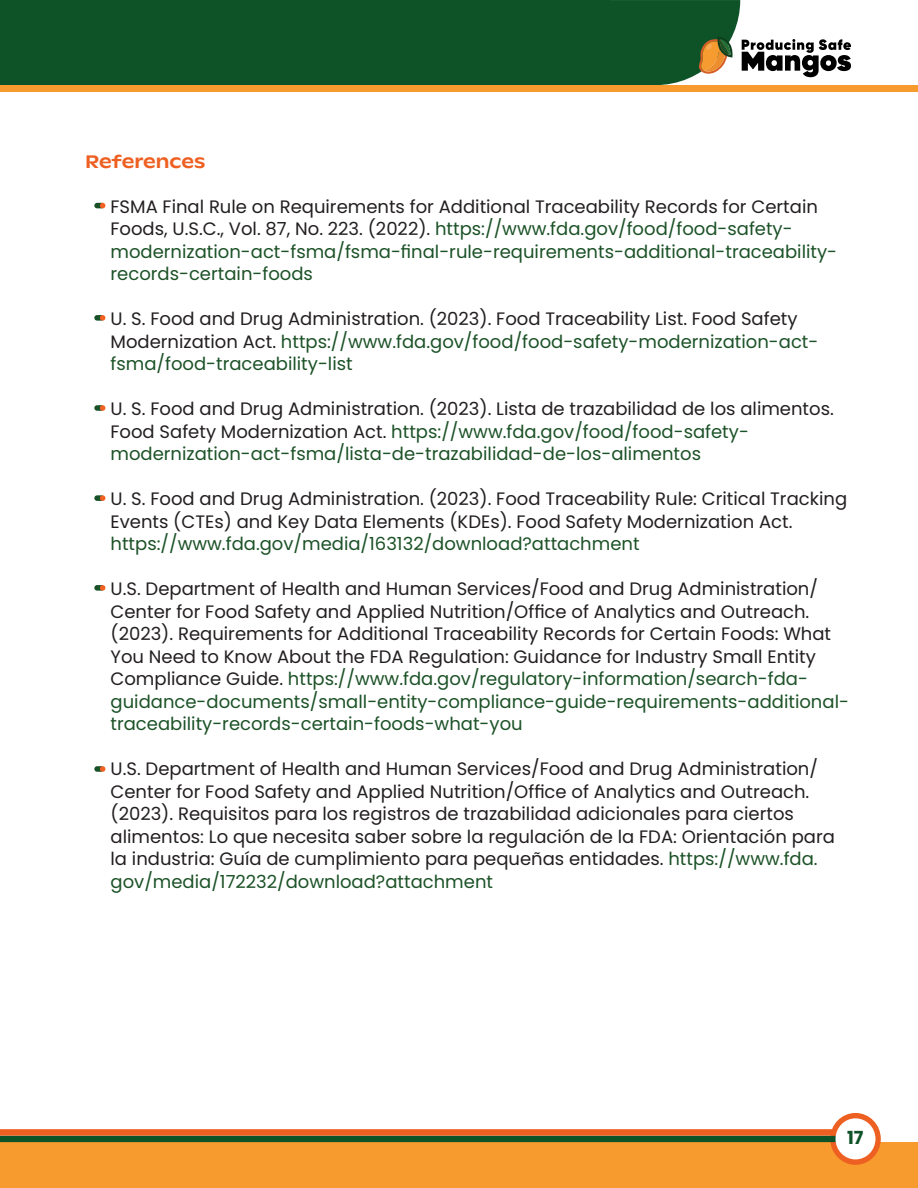
<style>
.page{position:relative;width:918px;height:1188px;background:#fff}
.page>*{position:absolute;margin:0;border:0;box-sizing:border-box;transform-origin:0 0}
.t1{font:18px/22.5px "Poppins";color:#231f20}
.t2{font:18px/22.5px "Poppins";color:#1c5227}
.t3{font:500 18px "ABC Ginto Nord";color:#ee6022}
.t4{font:700 18px "Poppins";color:#0e5228}
.s1{color:#231f20}
.s2{color:#1c5227}
</style>
<div class="page">
<div style="left:0;top:1142px;width:918px;height:46px;background:#f89b2f"></div>
<svg style="left:830px;top:1113px;width:51px;height:52px"></svg>
<svg style="left:0;top:1129px;width:838px;height:13px;background:#855e2b"></svg>
<div style="left:836px;top:1118px;width:39px;height:41px;background:#fff;border-radius:50%"></div>
<div style="left:0;top:0;width:610px;height:85px;background:#0e5228"></div>
<div style="left:0;top:85px;width:918px;height:7px;background:#f89b2f"></div>
<svg style="left:610px;top:0;width:241px;height:85px"></svg>
<svg style="left:94px;top:203px;width:11px;height:5px"></svg>
<svg style="left:94px;top:315px;width:11px;height:6px"></svg>
<svg style="left:94px;top:405px;width:11px;height:6px"></svg>
<svg style="left:94px;top:495px;width:11px;height:6px"></svg>
<svg style="left:94px;top:585px;width:11px;height:6px"></svg>
<svg style="left:94px;top:766px;width:11px;height:6px"></svg>
<p class="t3" style="left:85px;top:150px;width:122px">References</p>
<p class="t2" style="left:111px;top:195px;width:728px"><span class="s1">FSMA Final Rule on Requirements for Additional Traceability Records for Certain Foods, U.S.C., Vol. 87, No. 223. (2022).</span> https://www.fda.gov/food/food-safety&shy;modernization-act-fsma/fsma-final-rule-requirements-additional-traceability&shy;records-certain-foods</p>
<p class="t1" style="left:111px;top:308px;width:709px">U. S. Food and Drug Administration. (2023). Food Traceability List. Food Safety<br>Modernization Act. <span class="s2">https://www.fda.gov/food/food-safety-modernization-act&shy;fsma/food-traceability-list</span></p>
<p class="t1" style="left:111px;top:398px;width:725px">U. S. Food and Drug Administration. (2023). Lista de trazabilidad de los alimentos.<br>Food Safety Modernization Act. <span class="s2">https://www.fda.gov/food/food-safety&shy;modernization-act-fsma/lista-de-trazabilidad-de-los-alimentos</span></p>
<p class="t1" style="left:111px;top:488px;width:738px">U. S. Food and Drug Administration. (2023). Food Traceability Rule: Critical Tracking<br>Events (CTEs) and Key Data Elements (KDEs). Food Safety Modernization Act.</p>
<p class="t2" style="left:111px;top:533px;width:531px">https://www.fda.gov/media/163132/download?attachment</p>
<p class="t1" style="left:111px;top:578px;width:740px">U.S. Department of Health and Human Services/Food and Drug Administration/ Center for Food Safety and Applied Nutrition/Office of Analytics and Outreach. (2023). Requirements for Additional Traceability Records for Certain Foods: What You Need to Know About the FDA Regulation: Guidance for Industry Small Entity Compliance Guide. <span class="s2">https://www.fda.gov/regulatory-information/search-fda&shy;guidance-documents/small-entity-compliance-guide-requirements-additional&shy;traceability-records-certain-foods-what-you</span></p>
<p class="t1" style="left:111px;top:758px;width:726px">U.S. Department of Health and Human Services/Food and Drug Administration/ Center for Food Safety and Applied Nutrition/Office of Analytics and Outreach. (2023). Requisitos para los registros de trazabilidad adicionales para ciertos alimentos: Lo que necesita saber sobre la regulación de la FDA: Orientación para la industria: Guía de cumplimiento para pequeñas entidades. <span class="s2">https://www.fda. gov/media/172232/download?attachment</span></p>
<p class="t4" style="left:847px;top:1128px;width:18px">17</p>
</div>
